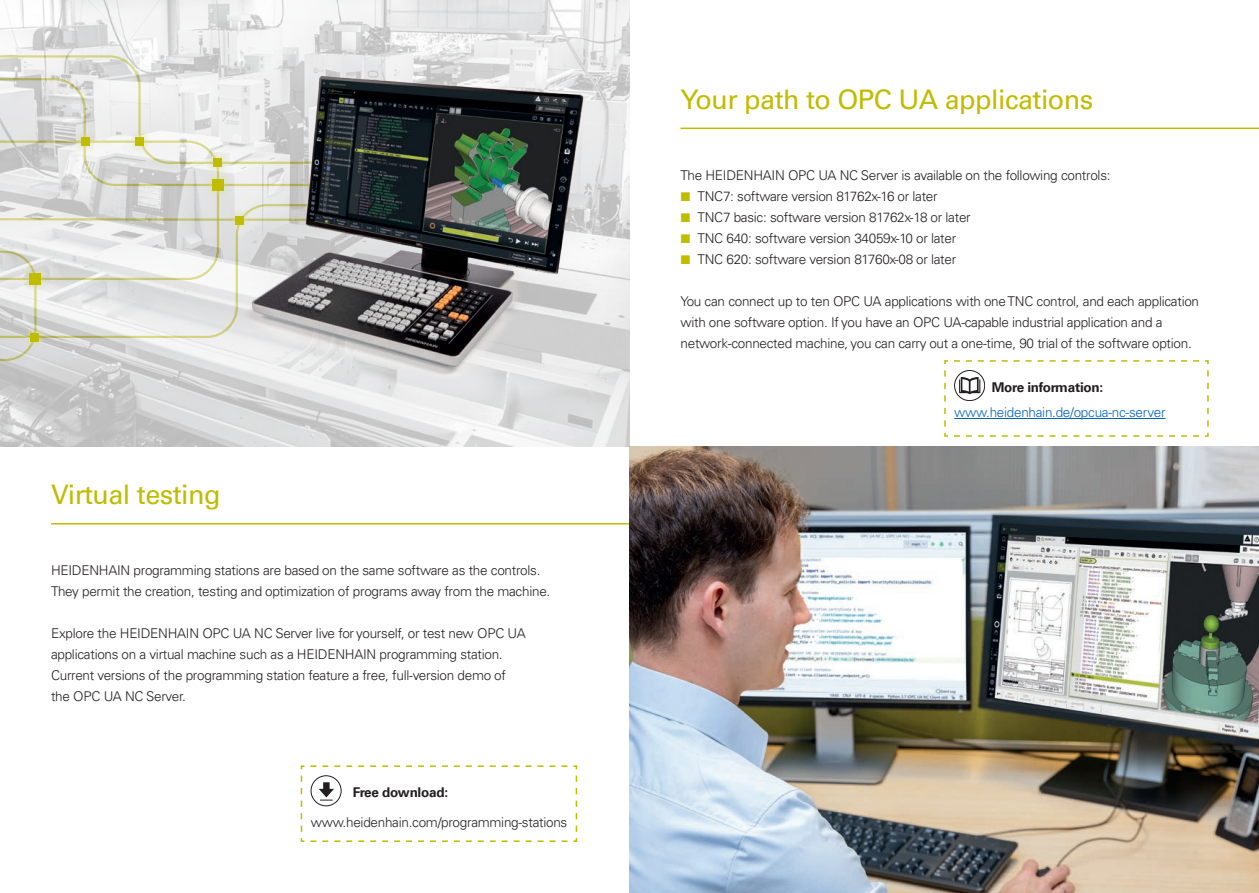
<style>
.page{position:relative;width:1259px;height:893px;background:#fff}
.page>*{position:absolute;margin:0;border:0;box-sizing:border-box;transform-origin:0 0}
.t1{font:27px "Univers LT Pro 55 Roman";letter-spacing:-.02em;color:#c0bc00}
.t2{font:300 13.5px/21px "Univers LT Pro 45";letter-spacing:-.02em;color:#231f20}
.t3{font:300 13.5px "Univers";letter-spacing:-.02em;color:#0563c1}
.t4{font:700 13.5px "Univers LT Pro 65";letter-spacing:-.02em;color:#231f20}
</style>
<div class="page">
<hr style="left:51px;top:523px;width:578px;height:1px;background:#c0bc00">
<hr style="left:680px;top:128px;width:579px;height:1px;background:#c0bc00">
<img style="left:629px;top:446px;width:630px;height:447px">
<img style="left:0;top:0;width:629px;height:446px">
<img style="left:221px;top:69px;width:371px;height:314px">
<div style="left:75px;top:131px;width:20px;height:20px;background:#dee394;opacity:.8"></div>
<div style="left:81px;top:137px;width:8px;height:9px;background:#c0bc00"></div>
<div style="left:24px;top:268px;width:22px;height:22px;background:#dee394;opacity:.8"></div>
<div style="left:30px;top:273px;width:11px;height:12px;background:#c0bc00"></div>
<div style="left:25px;top:327px;width:20px;height:20px;background:#dee394;opacity:.8"></div>
<div style="left:30px;top:333px;width:9px;height:9px;background:#c0bc00"></div>
<div style="left:207px;top:173px;width:22px;height:23px;background:#dee394;opacity:.8"></div>
<div style="left:212px;top:179px;width:12px;height:11px;background:#c0bc00"></div>
<div style="left:230px;top:210px;width:20px;height:20px;background:#dee394;opacity:.8"></div>
<div style="left:235px;top:216px;width:9px;height:8px;background:#c0bc00"></div>
<div style="left:207px;top:152px;width:20px;height:20px;background:#dee394;opacity:.8"></div>
<div style="left:213px;top:158px;width:9px;height:9px;background:#c0bc00"></div>
<div style="left:130px;top:131px;width:20px;height:20px;background:#dee394;opacity:.8"></div>
<div style="left:135px;top:137px;width:9px;height:9px;background:#c0bc00"></div>
<svg style="left:944px;top:360px;width:265px;height:77px"></svg>
<svg style="left:300px;top:765px;width:278px;height:77px"></svg>
<h1 class="t1" style="left:51px;top:476px;width:171px">Virtual testing</h1>
<p class="t2" style="left:51px;top:560px;width:501px">HEIDENHAIN programming stations are based on the same software as the controls.<br>They permit the creation, testing and optimization of programs away from the machine.</p>
<p class="t2" style="left:51px;top:623px;width:476px">Explore the HEIDENHAIN OPC UA NC Server live for yourself, or test new OPC UA applications on a virtual machine such as a HEIDENHAIN programming station.<br>Current versions of the programming station feature a free, full-version demo of the OPC UA NC Server.</p>
<p class="t4" style="left:353px;top:783px;width:97px">Free download:</p>
<p class="t2" style="left:311px;top:811px;width:258px">www.heidenhain.com/programming-stations</p>
<h1 class="t1" style="left:680px;top:81px;width:414px">Your path to OPC UA applications</h1>
<p class="t2" style="left:697px;top:164px;width:414px;text-indent:-17px">The HEIDENHAIN OPC UA NC Server is available on the following controls:<br>TNC7: software version 81762x-16 or later<br>TNC7 basic: software version 81762x-18 or later<br>TNC 640: software version 34059x-10 or later<br>TNC 620: software version 81760x-08 or later</p>
<p class="t2" style="left:680px;top:290px;width:520px">You can connect up to ten OPC UA applications with one TNC control, and each application with one software option. If you have an OPC UA-capable industrial application and a network-connected machine, you can carry out a one-time, 90 trial of the software option.</p>
<p class="t4" style="left:991px;top:378px;width:113px">More information:</p>
<p class="t3" style="left:954px;top:404px;width:213px">www.heidenhain.de/opcua-nc-server</p>
</div>
